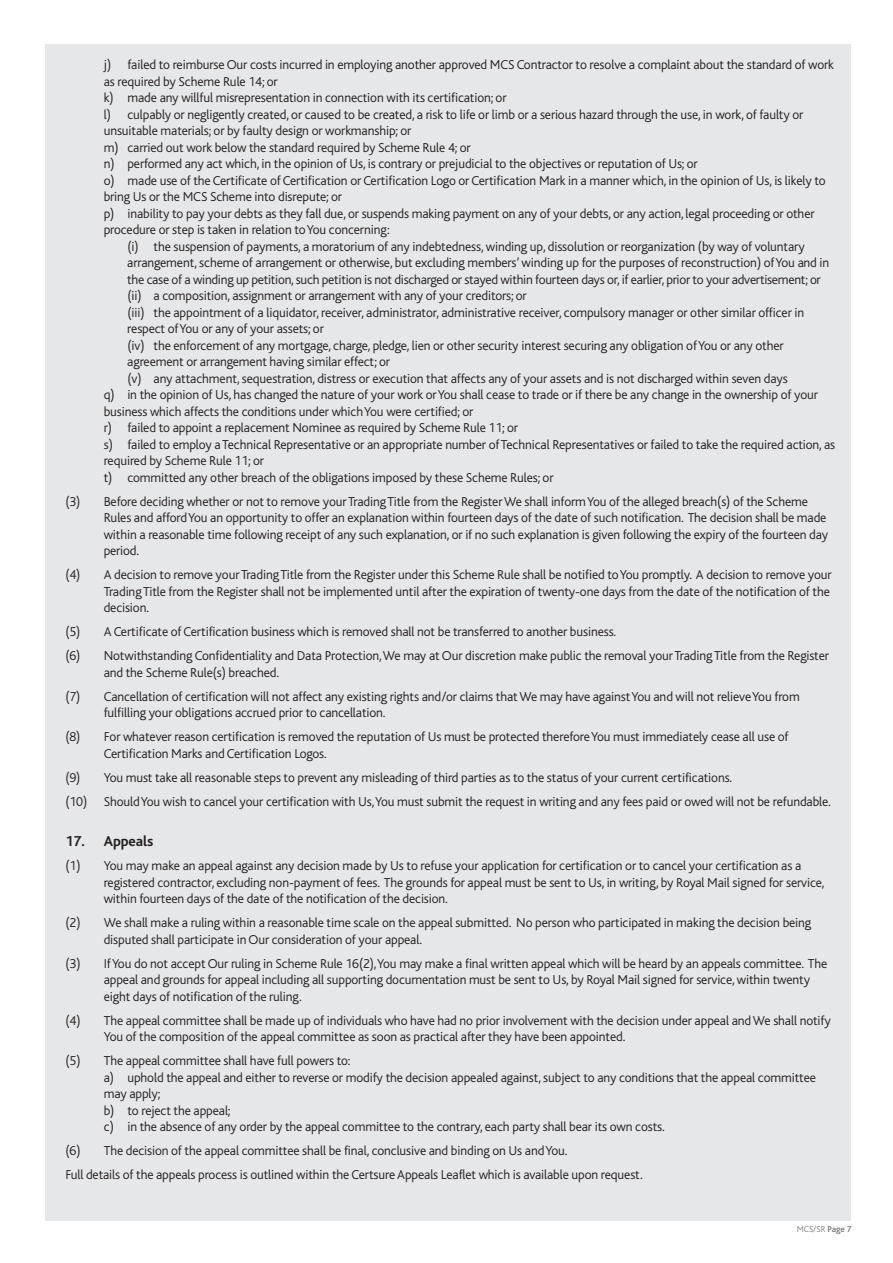
<style>
.page{position:relative;width:893px;height:1263px;background:#fff}
.page>*{position:absolute;margin:0;border:0;box-sizing:border-box;transform-origin:0 0}
.t1{font:700 15px "Bliss";letter-spacing:-.01em;color:#231f20}
.t2{font:300 13.5px/16.5px "Bliss";letter-spacing:-.01em;color:#231f20}
.t3{font:300 9px "Bliss";color:#808285}
.s1{font-weight:700}
</style>
<div class="page">
<div style="left:45px;top:45px;width:805px;height:1079px;background:#e6e7e9"></div>
<div style="left:45px;top:1104px;width:805px;height:116px;background:#e6e7e9"></div>
<p class="t2" style="left:104px;top:58px;width:732px">j) failed to reimburse Our costs incurred in employing another approved MCS Contractor to resolve a complaint about the standard of work</p>
<p class="t2" style="left:104px;top:74px;width:176px">as required by Scheme Rule 14; or</p>
<p class="t2" style="left:104px;top:91px;width:404px">k) made any willful misrepresentation in connection with its certification; or</p>
<p class="t2" style="left:104px;top:107px;width:701px">l) culpably or negligently created, or caused to be created, a risk to life or limb or a serious hazard through the use, in work, of faulty or</p>
<p class="t2" style="left:104px;top:124px;width:309px">unsuitable materials; or by faulty design or workmanship; or</p>
<p class="t2" style="left:104px;top:140px;width:368px">m) carried out work below the standard required by Scheme Rule 4; or</p>
<p class="t2" style="left:104px;top:157px;width:595px">n) performed any act which, in the opinion of Us, is contrary or prejudicial to the objectives or reputation of Us; or</p>
<p class="t2" style="left:104px;top:173px;width:723px">o) made use of the Certificate of Certification or Certification Logo or Certification Mark in a manner which, in the opinion of Us, is likely to</p>
<p class="t2" style="left:104px;top:190px;width:240px">bring Us or the MCS Scheme into disrepute; or</p>
<p class="t2" style="left:104px;top:206px;width:712px">p) inability to pay your debts as they fall due, or suspends making payment on any of your debts, or any action, legal proceeding or other</p>
<p class="t2" style="left:104px;top:223px;width:287px">procedure or step is taken in relation to You concerning:</p>
<p class="t2" style="left:127px;top:239px;width:679px">(i) the suspension of payments, a moratorium of any indebtedness, winding up, dissolution or reorganization (by way of voluntary</p>
<p class="t2" style="left:127px;top:256px;width:703px">arrangement, scheme of arrangement or otherwise, but excluding members’ winding up for the purposes of reconstruction) of You and in</p>
<p class="t2" style="left:127px;top:272px;width:695px">the case of a winding up petition, such petition is not discharged or stayed within fourteen days or, if earlier, prior to your advertisement; or</p>
<p class="t2" style="left:127px;top:289px;width:401px">(ii) a composition, assignment or arrangement with any of your creditors; or</p>
<p class="t2" style="left:127px;top:305px;width:678px">(iii) the appointment of a liquidator, receiver, administrator, administrative receiver, compulsory manager or other similar officer in</p>
<p class="t2" style="left:127px;top:322px;width:198px">respect of You or any of your assets; or</p>
<p class="t2" style="left:127px;top:338px;width:658px">(iv) the enforcement of any mortgage, charge, pledge, lien or other security interest securing any obligation of You or any other</p>
<p class="t2" style="left:127px;top:355px;width:264px">agreement or arrangement having similar effect; or</p>
<p class="t2" style="left:127px;top:371px;width:662px">(v) any attachment, sequestration, distress or execution that affects any of your assets and is not discharged within seven days</p>
<p class="t2" style="left:104px;top:388px;width:716px">q) in the opinion of Us, has changed the nature of your work or You shall cease to trade or if there be any change in the ownership of your</p>
<p class="t2" style="left:104px;top:404px;width:371px">business which affects the conditions under which You were certified; or</p>
<p class="t2" style="left:104px;top:421px;width:416px">r) failed to appoint a replacement Nominee as required by Scheme Rule 11; or</p>
<p class="t2" style="left:104px;top:437px;width:733px">s) failed to employ a Technical Representative or an appropriate number of Technical Representatives or failed to take the required action, as</p>
<p class="t2" style="left:104px;top:454px;width:162px">required by Scheme Rule 11; or</p>
<p class="t2" style="left:104px;top:470px;width:451px">t) committed any other breach of the obligations imposed by these Scheme Rules; or</p>
<p class="t2" style="left:104px;top:494px;width:726px;text-indent:-38px">(3) Before deciding whether or not to remove your Trading Title from the Register We shall inform You of the alleged breach(s) of the Scheme Rules and afford You an opportunity to offer an explanation within fourteen days of the date of such notification. The decision shall be made within a reasonable time following receipt of any such explanation, or if no such explanation is given following the expiry of the fourteen day period.</p>
<p class="t2" style="left:104px;top:568px;width:729px;text-indent:-38px">(4) A decision to remove your Trading Title from the Register under this Scheme Rule shall be notified to You promptly. A decision to remove your<br>Trading Title from the Register shall not be implemented until after the expiration of twenty-one days from the date of the notification of the decision.</p>
<p class="t2" style="left:65px;top:621px;width:765px;line-height:24px">(5) A Certificate of Certification business which is removed shall not be transferred to another business.<br>(6) Notwithstanding Confidentiality and Data Protection, We may at Our discretion make public the removal your Trading Title from the Register</p>
<p class="t2" style="left:65px;top:662px;width:736px;line-height:24px;text-indent:38px">and the Scheme Rule(s) breached.<br>(7) Cancellation of certification will not affect any existing rights and/or claims that We may have against You and will not relieve You from</p>
<p class="t2" style="left:65px;top:702px;width:725px;line-height:24px;text-indent:38px">fulfilling your obligations accrued prior to cancellation.<br>(8) For whatever reason certification is removed the reputation of Us must be protected therefore You must immediately cease all use of</p>
<p class="t2" style="left:65px;top:743px;width:767px;line-height:24px;text-indent:38px">Certification Marks and Certification Logos.<br>(9) You must take all reasonable steps to prevent any misleading of third parties as to the status of your current certifications.<br>(10) Should You wish to cancel your certification with Us, You must submit the request in writing and any fees paid or owed will not be refundable.</p>
<p class="t1" style="left:65px;top:836px;width:89px">17. Appeals</p>
<p class="t2" style="left:104px;top:859px;width:722px;text-indent:-38px">(1) You may make an appeal against any decision made by Us to refuse your application for certification or to cancel your certification as a registered contractor, excluding non-payment of fees. The grounds for appeal must be sent to Us, in writing, by Royal Mail signed for service, within fourteen days of the date of the notification of the decision.</p>
<p class="t2" style="left:104px;top:916px;width:709px;text-indent:-38px">(2) We shall make a ruling within a reasonable time scale on the appeal submitted. No person who participated in making the decision being disputed shall participate in Our consideration of your appeal.</p>
<p class="t2" style="left:104px;top:956px;width:725px;text-indent:-38px">(3) If You do not accept Our ruling in Scheme Rule 16(2), You may make a final written appeal which will be heard by an appeals committee. The appeal and grounds for appeal including all supporting documentation must be sent to Us, by Royal Mail signed for service, within twenty eight days of notification of the ruling.</p>
<p class="t2" style="left:104px;top:1013px;width:729px;text-indent:-38px">(4) The appeal committee shall be made up of individuals who have had no prior involvement with the decision under appeal and We shall notify<br>You of the composition of the appeal committee as soon as practical after they have been appointed.</p>
<p class="t2" style="left:104px;top:1054px;width:714px;text-indent:-38px">(5) The appeal committee shall have full powers to:<br>a) uphold the appeal and either to reverse or modify the decision appealed against, subject to any conditions that the appeal committee may apply;<br>b) to reject the appeal;<br>c) in the absence of any order by the appeal committee to the contrary, each party shall bear its own costs.</p>
<p class="t2" style="left:65px;top:1140px;width:579px;line-height:24px">(6) The decision of the appeal committee shall be final, conclusive and binding on Us and You.<br>Full details of the appeals process is outlined within the Certsure Appeals Leaflet which is available upon request.</p>
<p class="t3" style="left:797px;top:1225px;width:57px">MCS/SR <span class="s1">Page 7</span></p>
</div>
